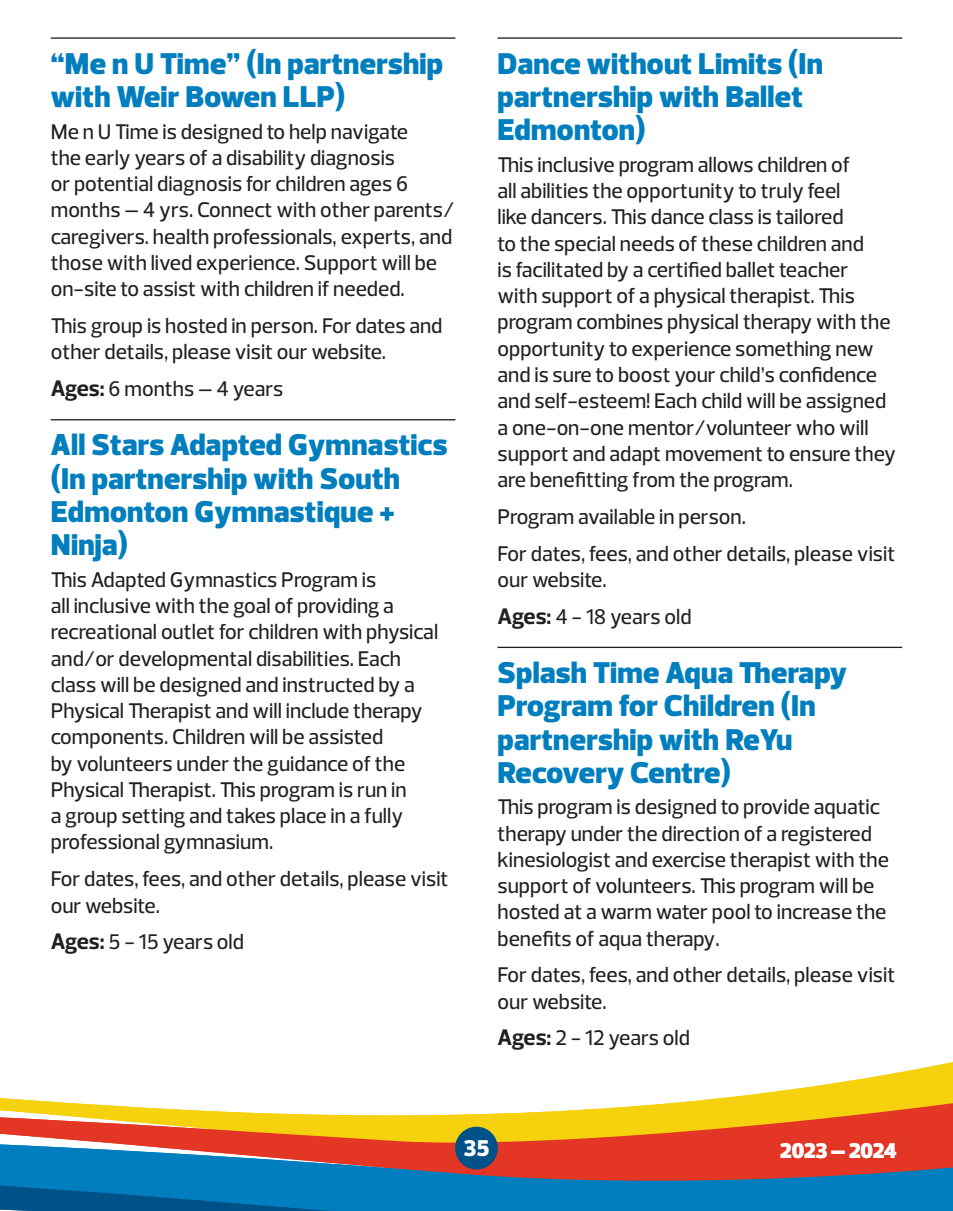
<style>
.page{position:relative;width:953px;height:1211px;background:#fff}
.page>*{position:absolute;margin:0;border:0;box-sizing:border-box;transform-origin:0 0}
.t1{font:900 30.62px/33.2px "Prelo";letter-spacing:.01em;color:#007ebe}
.t2{font:900 23.28px "Prelo";color:#fff}
.t3{font:500 21.7px/26.2px "Prelo";color:#231f20}
.t4{font:900 21.7px "Prelo";letter-spacing:-.01em;color:#fff}
.s1{font-weight:700;font-size:22.75px}
</style>
<div class="page">
<svg style="left:0;top:1074px;width:952px;height:47px"></svg>
<svg style="left:0;top:1121px;width:952px;height:89px;background:#776a6e"></svg>
<div style="left:455px;top:1126px;width:43px;height:43px;background:#005187;border-radius:50%"></div>
<hr style="left:51px;top:37px;width:404px;height:2px;background:#231f20">
<hr style="left:51px;top:419px;width:404px;height:1px;background:#231f20">
<hr style="left:497px;top:37px;width:405px;height:2px;background:#231f20">
<hr style="left:497px;top:646px;width:405px;height:2px;background:#231f20">
<h1 class="t1" style="left:51px;top:47px;width:394px">“Me n U Time” (In partnership with Weir Bowen LLP)</h1>
<p class="t3" style="left:51px;top:118px;width:405px">Me n U Time is designed to help navigate<br>the early years of a disability diagnosis<br>or potential diagnosis for children ages 6 months – 4 yrs. Connect with other parents/ caregivers. health professionals, experts, and those with lived experience. Support will be on-site to assist with children if needed.</p>
<p class="t3" style="left:51px;top:312px;width:393px">This group is hosted in person. For dates and other details, please visit our website.</p>
<p class="t3" style="left:51px;top:375px;width:234px"><span class="s1">Ages:</span> 6 months – 4 years</p>
<h1 class="t1" style="left:51px;top:428px;width:398px">All Stars Adapted Gymnastics (In partnership with South<br>Edmonton Gymnastique +<br>Ninja)</h1>
<p class="t3" style="left:51px;top:566px;width:389px">This Adapted Gymnastics Program is<br>all inclusive with the goal of providing a recreational outlet for children with physical and/or developmental disabilities. Each class will be designed and instructed by a Physical Therapist and will include therapy components. Children will be assisted<br>by volunteers under the guidance of the Physical Therapist. This program is run in<br>a group setting and takes place in a fully professional gymnasium.</p>
<p class="t3" style="left:51px;top:866px;width:399px">For dates, fees, and other details, please visit our website.</p>
<p class="t3" style="left:51px;top:928px;width:195px"><span class="s1">Ages:</span> 5 - 15 years old</p>
<h1 class="t1" style="left:497px;top:47px;width:327px">Dance without Limits (In partnership with Ballet<br>Edmonton)</h1>
<p class="t3" style="left:497px;top:151px;width:400px">This inclusive program allows children of<br>all abilities the opportunity to truly feel<br>like dancers. This dance class is tailored<br>to the special needs of these children and<br>is facilitated by a certified ballet teacher<br>with support of a physical therapist. This program combines physical therapy with the opportunity to experience something new and is sure to boost your child’s confidence and self-esteem! Each child will be assigned a one-on-one mentor/volunteer who will support and adapt movement to ensure they are benefitting from the program.</p>
<p class="t3" style="left:497px;top:498px;width:399px;line-height:36.8px">Program available in person.<br>For dates, fees, and other details, please visit</p>
<p class="t3" style="left:497px;top:561px;width:196px;line-height:36.6px">our website.<br><span class="s1">Ages:</span> 4 - 18 years old</p>
<h1 class="t1" style="left:497px;top:656px;width:351px">Splash Time Aqua Therapy<br>Program for Children (In partnership with ReYu<br>Recovery Centre)</h1>
<p class="t3" style="left:497px;top:794px;width:393px">This program is designed to provide aquatic therapy under the direction of a registered kinesiologist and exercise therapist with the support of volunteers. This program will be hosted at a warm water pool to increase the benefits of aqua therapy.</p>
<p class="t3" style="left:497px;top:962px;width:399px">For dates, fees, and other details, please visit our website.</p>
<p class="t3" style="left:497px;top:1025px;width:194px"><span class="s1">Ages:</span> 2 - 12 years old</p>
<p class="t2" style="left:463px;top:1133px;width:27px">35</p>
<p class="t4" style="left:780px;top:1136px;width:118px">2023 – 2024</p>
</div>
